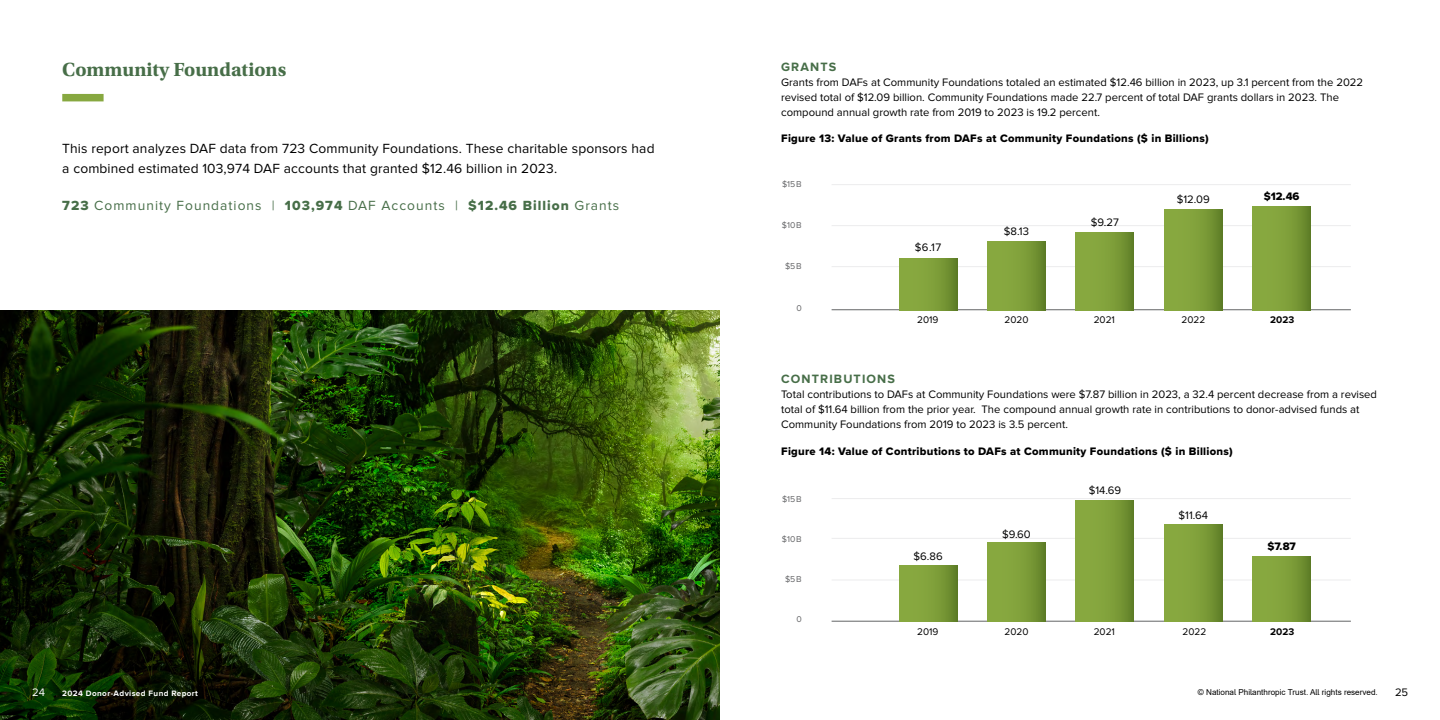
<style>
.page{position:relative;width:1440px;height:720px;background:#fff}
.page>*{position:absolute;margin:0;border:0;box-sizing:border-box;transform-origin:0 0}
.t1{font:700 20px "Utopia Std";color:#476e48}
.t2{font:13.75px/20px "Proxima Nova";letter-spacing:.01em;color:#000}
.t3{font:13.75px "Proxima Nova";letter-spacing:.075em;color:#476e48}
.t4{font:700 12.5px "Proxima Nova";letter-spacing:.09em;color:#476e48}
.Utopia_22{font:11.25px/15px "Proxima Nova";color:#000}
.Utopia_22-2{font:11.25px "Proxima Nova Extrabld";letter-spacing:.025em;color:#000}
.t5{font:11.25px "Proxima Nova";color:#fff}
.Utopia_22-3{font:10px "Proxima Nova";color:#000}
.Utopia_22-4{font:700 10px "Proxima Nova";color:#000}
.Utopia_22-5{font:8.75px "Proxima Nova";letter-spacing:.1em;color:#636466}
.t6{font:8.12px "Arial";color:#000}
.t7{font:700 8.12px "Proxima Nova";letter-spacing:.05em;color:#fff}
.s1{font-family:"Proxima Nova Extrabld"}
</style>
<div class="page">
<img style="left:0;top:310px;width:720px;height:410px">
<div style="left:62px;top:94px;width:42px;height:7px;background:#87a840"></div>
<hr style="left:832px;top:310px;width:519px;height:1px;background:#636466">
<hr style="left:832px;top:266px;width:519px;height:1px;background:#ececed">
<hr style="left:832px;top:225px;width:519px;height:1px;background:#ececed">
<hr style="left:832px;top:184px;width:519px;height:1px;background:#ececed">
<div style="left:899px;top:258px;width:58px;height:52px;background:linear-gradient(to right,#90b145,#6c8b2e)"></div>
<div style="left:988px;top:242px;width:57px;height:68px;background:linear-gradient(to right,#90b144,#6d8c2f)"></div>
<div style="left:1076px;top:233px;width:58px;height:77px;background:linear-gradient(to right,#90b145,#6b8b2e)"></div>
<div style="left:1164px;top:209px;width:58px;height:101px;background:linear-gradient(to right,#90b145,#6c8c2f)"></div>
<div style="left:1253px;top:207px;width:58px;height:103px;background:linear-gradient(to right,#91b245,#6b8a2e)"></div>
<hr style="left:832px;top:621px;width:519px;height:1px;background:#636466">
<hr style="left:832px;top:580px;width:519px;height:1px;background:#ececed">
<hr style="left:832px;top:538px;width:519px;height:1px;background:#ececed">
<hr style="left:832px;top:498px;width:519px;height:1px;background:#ececed">
<div style="left:899px;top:566px;width:58px;height:55px;background:linear-gradient(to right,#90b145,#6c8b2e)"></div>
<div style="left:988px;top:543px;width:57px;height:78px;background:linear-gradient(to right,#90b144,#6d8c2f)"></div>
<div style="left:1076px;top:500px;width:58px;height:121px;background:linear-gradient(to right,#90b145,#6b8b2e)"></div>
<div style="left:1164px;top:525px;width:58px;height:96px;background:linear-gradient(to right,#90b145,#6c8c2f)"></div>
<div style="left:1253px;top:556px;width:58px;height:65px;background:linear-gradient(to right,#91b245,#6b8a2e)"></div>
<p class="t1" style="left:62px;top:58px;width:225px">Community Foundations</p>
<p class="t2" style="left:62px;top:139px;width:594px">This report analyzes DAF data from 723 Community Foundations. These charitable sponsors had a combined estimated 103,974 DAF accounts that granted $12.46 billion in 2023.</p>
<p class="t3" style="left:62px;top:199px;width:559px"><span class="s1">723</span> Community Foundations | <span class="s1">103,974</span> DAF Accounts | <span class="s1">$12.46 Billion</span> Grants</p>
<p class="t4" style="left:781px;top:61px;width:57px">GRANTS</p>
<p class="Utopia_22" style="left:781px;top:75px;width:583px">Grants from DAFs at Community Foundations totaled an estimated $12.46 billion in 2023, up 3.1 percent from the 2022 revised total of $12.09 billion. Community Foundations made 22.7 percent of total DAF grants dollars in 2023. The compound annual growth rate from 2019 to 2023 is 19.2 percent.</p>
<p class="Utopia_22-2" style="left:781px;top:130px;width:429px">Figure 13: Value of Grants from DAFs at Community Foundations ($ in Billions)</p>
<p class="Utopia_22-5" style="left:782px;top:180px;width:21px">$15B</p>
<p class="Utopia_22-5" style="left:782px;top:221px;width:21px">$10B</p>
<p class="Utopia_22-5" style="left:785px;top:262px;width:18px">$5B</p>
<p class="Utopia_22-5" style="left:796px;top:304px;width:7px">0</p>
<p class="Utopia_22" style="left:915px;top:241px;width:28px">$6.17</p>
<p class="Utopia_22" style="left:1004px;top:224px;width:27px">$8.13</p>
<p class="Utopia_22" style="left:1091px;top:216px;width:29px">$9.27</p>
<p class="Utopia_22" style="left:1177px;top:192px;width:34px">$12.09</p>
<p class="Utopia_22-2" style="left:1264px;top:188px;width:37px">$12.46</p>
<p class="Utopia_22-3" style="left:917px;top:315px;width:23px">2019</p>
<p class="Utopia_22-3" style="left:1005px;top:315px;width:26px">2020</p>
<p class="Utopia_22-3" style="left:1094px;top:315px;width:23px">2021</p>
<p class="Utopia_22-3" style="left:1182px;top:315px;width:25px">2022</p>
<p class="Utopia_22-4" style="left:1270px;top:315px;width:26px">2023</p>
<p class="t4" style="left:781px;top:373px;width:115px">CONTRIBUTIONS</p>
<p class="Utopia_22" style="left:781px;top:388px;width:597px">Total contributions to DAFs at Community Foundations were $7.87 billion in 2023, a 32.4 percent decrease from a revised total of $11.64 billion from the prior year. The compound annual growth rate in contributions to donor-advised funds at<br>Community Foundations from 2019 to 2023 is 3.5 percent.</p>
<p class="Utopia_22-2" style="left:781px;top:442px;width:453px">Figure 14: Value of Contributions to DAFs at Community Foundations ($ in Billions)</p>
<p class="Utopia_22-5" style="left:782px;top:495px;width:21px">$15B</p>
<p class="Utopia_22-5" style="left:782px;top:535px;width:21px">$10B</p>
<p class="Utopia_22-5" style="left:785px;top:575px;width:18px">$5B</p>
<p class="Utopia_22-5" style="left:796px;top:615px;width:7px">0</p>
<p class="Utopia_22" style="left:914px;top:549px;width:31px">$6.86</p>
<p class="Utopia_22" style="left:1002px;top:527px;width:30px">$9.60</p>
<p class="Utopia_22" style="left:1089px;top:484px;width:34px">$14.69</p>
<p class="Utopia_22" style="left:1179px;top:508px;width:31px">$11.64</p>
<p class="Utopia_22-2" style="left:1267px;top:538px;width:30px">$7.87</p>
<p class="Utopia_22-3" style="left:917px;top:627px;width:23px">2019</p>
<p class="Utopia_22-3" style="left:1005px;top:627px;width:26px">2020</p>
<p class="Utopia_22-3" style="left:1094px;top:627px;width:23px">2021</p>
<p class="Utopia_22-3" style="left:1183px;top:627px;width:25px">2022</p>
<p class="Utopia_22-4" style="left:1270px;top:627px;width:26px">2023</p>
<p class="t5" style="left:32px;top:687px;width:14px">24</p>
<p class="t7" style="left:62px;top:689px;width:137px">2024 Donor-Advised Fund Report</p>
<p class="t6" style="left:1198px;top:687px;width:182px">© National Philanthropic Trust. All rights reserved.</p>
<p class="Utopia_22" style="left:1395px;top:685px;width:15px">25</p>
</div>
